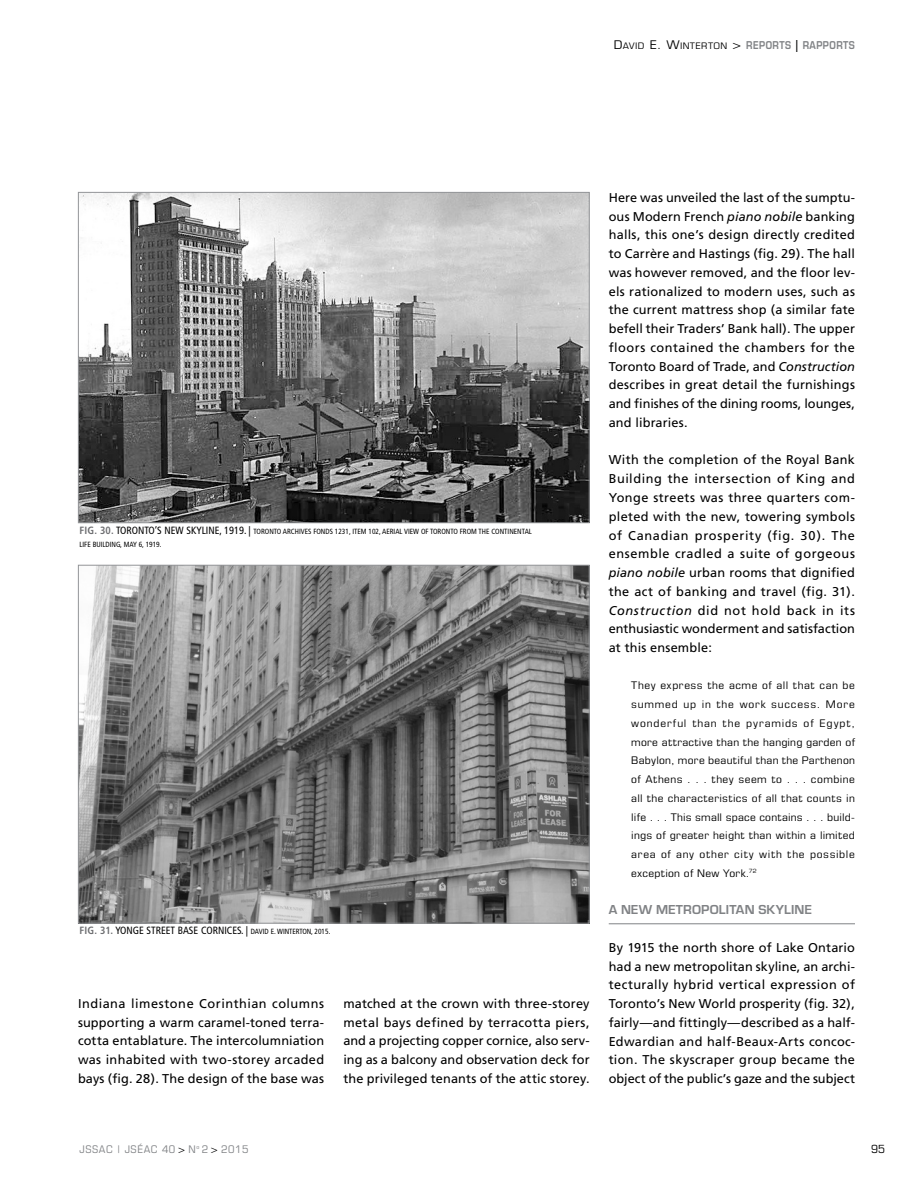
<style>
.page{position:relative;width:918px;height:1188px;background:#fff}
.page>*{position:absolute;margin:0;border:0;box-sizing:border-box;transform-origin:0 0}
.t1{font:700 13.5px "Eurostile";letter-spacing:.015em;color:#808285}
.t2{font:12.75px/18.8px "Frutiger";letter-spacing:.005em;color:#000;text-align:justify}
.t3{font:condensed 11.25px "Eurostile";color:#000;scale:1.1 1}
.t4{font:condensed 10.5px/18.8px "Eurostile";letter-spacing:.05em;color:#000;text-align:justify;scale:1.2 1}
.t5{font:condensed 10.5px "Frutiger";color:#000}
.t6{font:600 10.5px "Eurostile";letter-spacing:.05em;color:#808285;scale:.85 1}
.t7{font:condensed 10.5px "Eurostile";letter-spacing:.05em;color:#808285;scale:1.1 1}
.t8{font:condensed 7.5px/12.8px "Frutiger";color:#000}
.s1{font-weight:400;font-stretch:condensed;font-size:12px;color:#000}
.s2{font-weight:400;font-stretch:condensed;font-size:9px;color:#000}
.s3{font-size:12px;color:#000}
.s4{font-weight:700;font-size:10.5px;color:#6d6e71}
.s5{font-size:10.5px}
.s6{font-weight:700;color:#6d6e71}
.s7{font-size:7.5px}
.s8{font-style:italic}
.s9{color:#000}
</style>
<div class="page">
<hr style="left:609px;top:923px;width:246px;height:1px;background:#808285">
<img style="left:80px;top:194px;width:508px;height:327px">
<img style="left:80px;top:567px;width:508px;height:355px">
<p class="t6" style="left:614px;top:38px;width:285px"><span class="s1">D</span><span class="s2">AVID</span> <span class="s1">E. W</span><span class="s2">INTERTON</span> <span class="s1">&gt;</span> REPORTS <span class="s3">|</span> RAPPORTS</p>
<p class="t8" style="left:79px;top:525px;width:454px"><span class="s4">FIG. 30.</span> <span class="s5">TORONTO’S NEW SKYLINE, 1919. |</span> TORONTO ARCHIVES FONDS 1231, ITEM 102, AERIAL VIEW OF TORONTO FROM THE CONTINENTAL<br>LIFE BUILDING, MAY 6, 1919.</p>
<p class="t5" style="left:80px;top:925px;width:252px"><span class="s6">FIG. 31.</span> YONGE STREET BASE CORNICES. | <span class="s7">DAVID E. WINTERTON, 2015.</span></p>
<p class="t2" style="left:78px;top:994px;width:248px">Indiana limestone Corinthian columns supporting a warm caramel-toned terra&shy;cotta entablature. The intercolumniation was inhabited with two-storey arcaded bays (fig. 28). The design of the base was</p>
<p class="t2" style="left:343px;top:994px;width:248px">matched at the crown with three-storey metal bays defined by terracotta piers, and a projecting copper cornice, also serv&shy;ing as a balcony and observation deck for the privileged tenants of the attic storey.</p>
<p class="t2" style="left:609px;top:188px;width:248px">Here was unveiled the last of the sumptu&shy;ous Modern French <span class="s8">piano nobile</span> banking halls, this one’s design directly credited to Carrère and Hastings (fig. 29). The hall was however removed, and the floor lev&shy;els rationalized to modern uses, such as the current mattress shop (a similar fate befell their Traders’ Bank hall). The upper floors contained the chambers for the Toronto Board of Trade, and <span class="s8">Construction </span>describes in great detail the furnishings and finishes of the dining rooms, lounges, and libraries.</p>
<p class="t2" style="left:609px;top:451px;width:248px">With the completion of the Royal Bank Building the intersection of King and Yonge streets was three quarters com&shy;pleted with the new, towering symbols of Canadian prosperity (fig. 30). The ensemble cradled a suite of gorgeous <span class="s8">piano nobile</span> urban rooms that dignified the act of banking and travel (fig. 31).<br><span class="s8">Construction</span> did not hold back in its enthusiastic wonderment and satisfaction at this ensemble:</p>
<p class="t4" style="left:631px;top:676px;width:188px">They express the acme of all that can be summed up in the work success. More wonderful than the pyramids of Egypt, more attractive than the hanging garden of Babylon, more beautiful than the Parthenon of Athens . . . they seem to . . . combine all the characteristics of all that counts in life . . . This small space contains . . . build&shy;ings of greater height than within a limited area of any other city with the possible exception of New York.<sup>72</sup></p>
<p class="t1" style="left:609px;top:900px;width:205px">A NEW METROPOLITAN SKYLINE</p>
<p class="t2" style="left:609px;top:938px;width:248px">By 1915 the north shore of Lake Ontario had a new metropolitan skyline, an archi&shy;tecturally hybrid vertical expression of Toronto’s New World prosperity (fig. 32), fairly—and fittingly—described as a half-Edwardian and half-Beaux-Arts concoc&shy;tion. The skyscraper group became the object of the public’s gaze and the subject</p>
<p class="t7" style="left:80px;top:1143px;width:155px">JSSAC | JSÉAC 40 <span class="s9">&gt;</span> N<sup>o</sup> 2 <span class="s9">&gt;</span> 2015</p>
<p class="t3" style="left:871px;top:1142px;width:14px">95</p>
</div>
